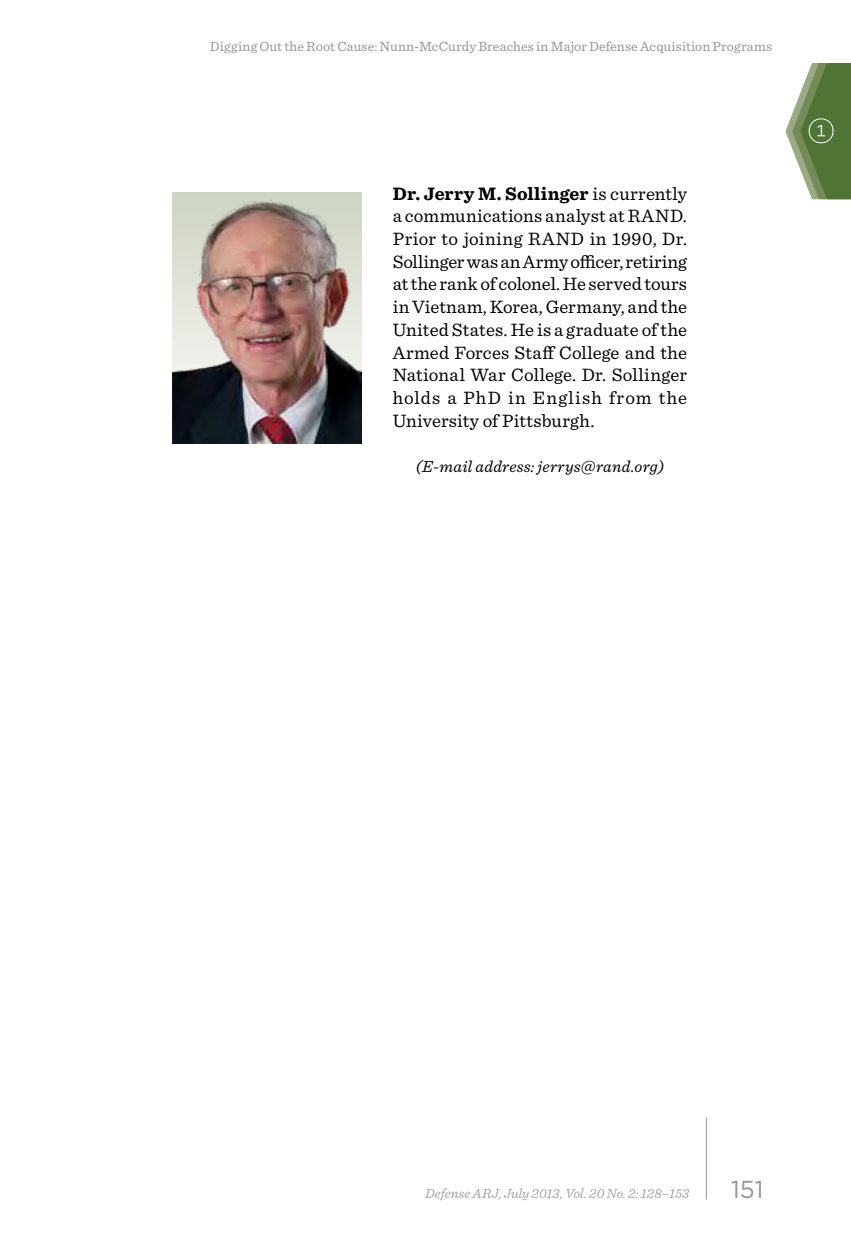
<style>
.page{position:relative;width:851px;height:1260px;background:#fff}
.page>*{position:absolute;margin:0;border:0;box-sizing:border-box;transform-origin:0 0}
.t1{font:24.5px "Gotham";color:#939598}
.Author_Bio{font:18.9px/22.8px "Sentinel";letter-spacing:.03em;color:#000;text-align:justify}
.t2{font:italic 16.62px "Sentinel";letter-spacing:.015em;color:#000}
.t3{font:14px "Sentinel";letter-spacing:.005em;color:#939598}
.t4{font:italic 300 14px "Sentinel";letter-spacing:.005em;color:#939598}
.s1{font-weight:700}
</style>
<div class="page">
<hr style="left:706px;top:1118px;width:1px;height:82px;background:#939598">
<svg style="left:785px;top:63px;width:65px;height:136px"></svg>
<img style="left:172px;top:192px;width:189px;height:252px">
<p class="t3" style="left:210px;top:35px;width:564px">Digging Out the Root Cause: Nunn-McCurdy Breaches in Major Defense Acquisition Programs</p>
<p class="Author_Bio" style="left:392px;top:181px;width:296px"><span class="s1">Dr. Jerry M. Sollinger</span> is currently a communications analyst at RAND.<br>Prior to joining RAND in 1990, Dr.<br>Sollinger was an Army officer, retiring at the rank of colonel. He served tours in Vietnam, Korea, Germany, and the United States. He is a graduate of the Armed Forces Staff College and the National War College. Dr. Sollinger holds a PhD in English from the University of Pittsburgh.</p>
<p class="t2" style="left:415px;top:454px;width:250px">(E-mail address: jerrys@rand.org)</p>
<p class="t4" style="left:425px;top:1183px;width:266px">Defense ARJ, July 2013, Vol. 20 No. 2: 128–153</p>
<p class="t1" style="left:731px;top:1173px;width:34px">151</p>
</div>
